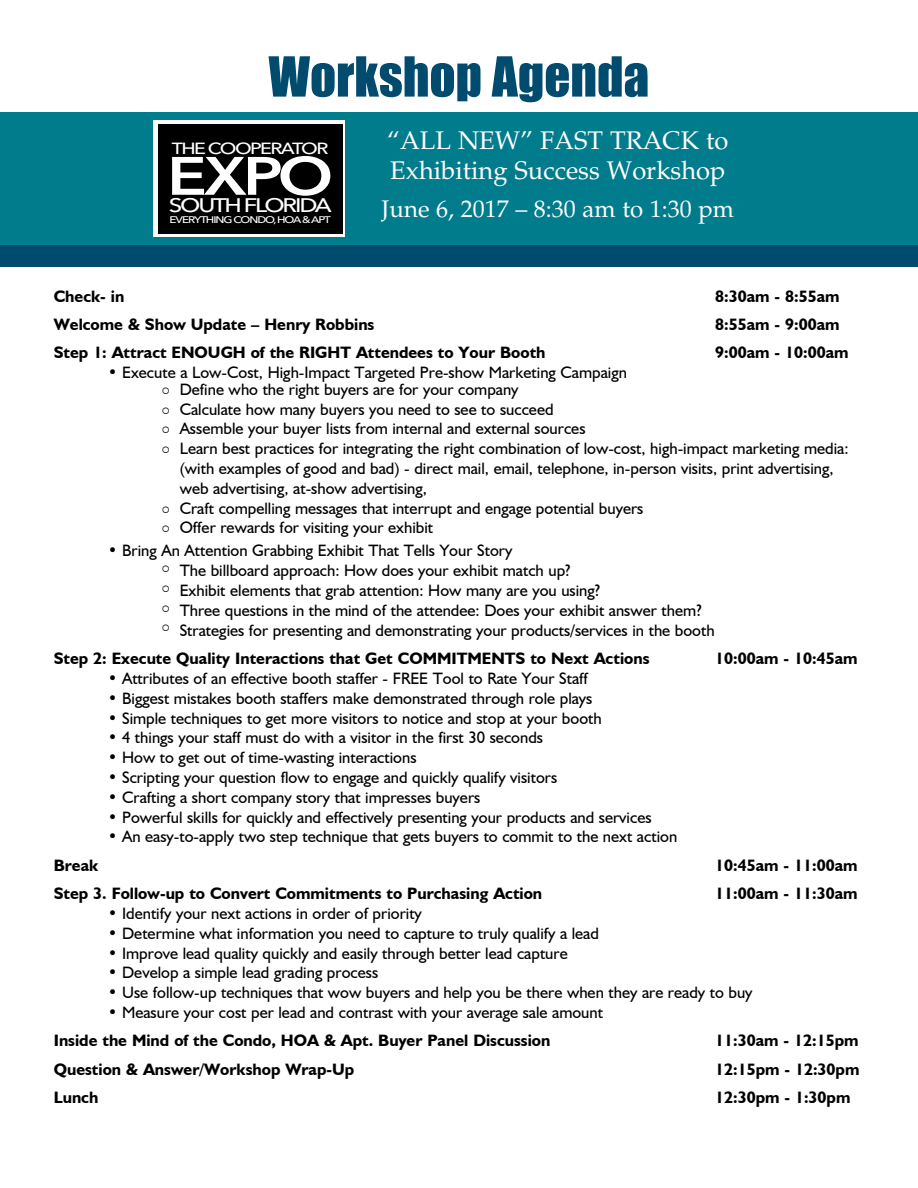
<style>
.page{position:relative;width:918px;height:1188px;background:#fff}
.page>*{position:absolute;margin:0;border:0;box-sizing:border-box;transform-origin:0 0}
.t1{font:600 53.4px "Avenir Next";color:#fff;scale:1.23 1}
.t2{font:51px "Impact";color:#004b6e}
.t3{font:25.5px/30.6px "Palatino";color:#fff}
.t4{font:24px "Palatino";color:#fff}
.t5{font:500 19.5px "Avenir Next";letter-spacing:-.09em;color:#fff;scale:1.23 1}
.t6{font:16.5px/19.8px "Humanist 521 BT";color:#000}
.t7{font:700 16.5px "Humanist 521 BT";color:#000}
.t8{font:500 16.05px "Avenir Next";letter-spacing:-.08em;color:#fff;scale:1.23 1}
.t9{font:500 9.6px "Avenir Next";letter-spacing:-.09em;color:#fff;scale:1.23 1}
.s1{font-weight:700}
</style>
<div class="page">
<div style="left:0;top:113px;width:918px;height:145px;background:#007c8c"></div>
<div style="left:0;top:245px;width:918px;height:21px;background:#004b6e"></div>
<div style="left:154px;top:120px;width:191px;height:117px;background:#fff"></div>
<div style="left:158px;top:124px;width:184px;height:110px;background:#000"></div>
<h2 class="t2" style="left:269px;top:37px;width:382px">Workshop Agenda</h2>
<p class="t8" style="left:172px;top:134px;width:129px">THE COOPERATOR</p>
<h1 class="t1" style="left:167px;top:130px;width:137px">EXPO</h1>
<p class="t5" style="left:169px;top:189px;width:134px">SOUTH FLORIDA</p>
<p class="t9" style="left:170px;top:212px;width:133px">EVERYTHING CONDO,HOA &amp; APT</p>
<h3 class="t3" style="left:387px;top:125px;width:343px">“ALL NEW” FAST TRACK to<br>Exhibiting Success Workshop</h3>
<h3 class="t4" style="left:382px;top:195px;width:354px">June 6, 2017 – 8:30 am to 1:30 pm</h3>
<p class="t7" style="left:54px;top:286px;width:72px">Check- in</p>
<p class="t7" style="left:715px;top:286px;width:126px">8:30am - 8:55am</p>
<p class="t7" style="left:54px;top:314px;width:322px">Welcome &amp; Show Update – Henry Robbins</p>
<p class="t7" style="left:715px;top:314px;width:126px">8:55am - 9:00am</p>
<p class="t7" style="left:54px;top:343px;width:493px">Step 1: Attract ENOUGH of the RIGHT Attendees to Your Booth</p>
<p class="t7" style="left:715px;top:343px;width:135px">9:00am - 10:00am</p>
<p class="t6" style="left:108px;top:362px;width:521px">• Execute a Low-Cost, High-Impact Targeted Pre-show Marketing Campaign</p>
<p class="t6" style="left:162px;top:379px;width:358px">○ Define who the right buyers are for your company</p>
<p class="t6" style="left:162px;top:399px;width:393px">○ Calculate how many buyers you need to see to succeed</p>
<p class="t6" style="left:162px;top:419px;width:425px">○ Assemble your buyer lists from internal and external sources</p>
<p class="t6" style="left:180px;top:438px;width:670px;text-indent:-18px">○ Learn best practices for integrating the right combination of low-cost, high-impact marketing media: (with examples of good and bad) - direct mail, email, telephone, in-person visits, print advertising, web advertising, at-show advertising,</p>
<p class="t6" style="left:162px;top:498px;width:483px">○ Craft compelling messages that interrupt and engage potential buyers</p>
<p class="t6" style="left:162px;top:518px;width:273px">○ Offer rewards for visiting your exhibit</p>
<p class="t6" style="left:108px;top:541px;width:406px">• Bring An Attention Grabbing Exhibit That Tells Your Story</p>
<p class="t6" style="left:162px;top:560px;width:410px">○ The billboard approach: How does your exhibit match up?</p>
<p class="t6" style="left:162px;top:580px;width:440px">○ Exhibit elements that grab attention: How many are you using?</p>
<p class="t6" style="left:162px;top:600px;width:541px">○ Three questions in the mind of the attendee: Does your exhibit answer them?</p>
<p class="t6" style="left:54px;top:615px;width:662px;line-height:28.5px;text-indent:108px">○ Strategies for presenting and demonstrating your products/services in the booth<br><span class="s1">Step 2: Execute Quality Interactions that Get COMMITMENTS to Next Actions</span></p>
<p class="t7" style="left:715px;top:648px;width:144px">10:00am - 10:45am</p>
<p class="t6" style="left:108px;top:668px;width:482px">• Attributes of an effective booth staffer - FREE Tool to Rate Your Staff</p>
<p class="t6" style="left:108px;top:688px;width:486px">• Biggest mistakes booth staffers make demonstrated through role plays</p>
<p class="t6" style="left:108px;top:708px;width:495px">• Simple techniques to get more visitors to notice and stop at your booth</p>
<p class="t6" style="left:108px;top:727px;width:437px">• 4 things your staff must do with a visitor in the first 30 seconds</p>
<p class="t6" style="left:108px;top:747px;width:310px">• How to get out of time-wasting interactions</p>
<p class="t6" style="left:108px;top:767px;width:451px">• Scripting your question flow to engage and quickly qualify visitors</p>
<p class="t6" style="left:108px;top:787px;width:374px">• Crafting a short company story that impresses buyers</p>
<p class="t6" style="left:108px;top:807px;width:545px">• Powerful skills for quickly and effectively presenting your products and services</p>
<p class="t6" style="left:108px;top:826px;width:571px">• An easy-to-apply two step technique that gets buyers to commit to the next action</p>
<p class="t7" style="left:54px;top:855px;width:46px">Break</p>
<p class="t7" style="left:715px;top:855px;width:144px">10:45am - 11:00am</p>
<p class="t7" style="left:54px;top:883px;width:490px">Step 3. Follow-up to Convert Commitments to Purchasing Action</p>
<p class="t7" style="left:715px;top:883px;width:144px">11:00am - 11:30am</p>
<p class="t6" style="left:108px;top:903px;width:316px">• Identify your next actions in order of priority</p>
<p class="t6" style="left:108px;top:923px;width:493px">• Determine what information you need to capture to truly qualify a lead</p>
<p class="t6" style="left:108px;top:943px;width:462px">• Improve lead quality quickly and easily through better lead capture</p>
<p class="t6" style="left:108px;top:963px;width:272px">• Develop a simple lead grading process</p>
<p class="t6" style="left:108px;top:982px;width:646px">• Use follow-up techniques that wow buyers and help you be there when they are ready to buy</p>
<p class="t6" style="left:108px;top:1002px;width:497px">• Measure your cost per lead and contrast with your average sale amount</p>
<p class="t7" style="left:54px;top:1031px;width:498px">Inside the Mind of the Condo, HOA &amp; Apt. Buyer Panel Discussion</p>
<p class="t7" style="left:715px;top:1031px;width:145px">11:30am - 12:15pm</p>
<p class="t7" style="left:54px;top:1059px;width:302px">Question &amp; Answer/Workshop Wrap-Up</p>
<p class="t7" style="left:715px;top:1059px;width:146px">12:15pm - 12:30pm</p>
<p class="t7" style="left:54px;top:1087px;width:46px">Lunch</p>
<p class="t7" style="left:715px;top:1087px;width:137px">12:30pm - 1:30pm</p>
</div>
